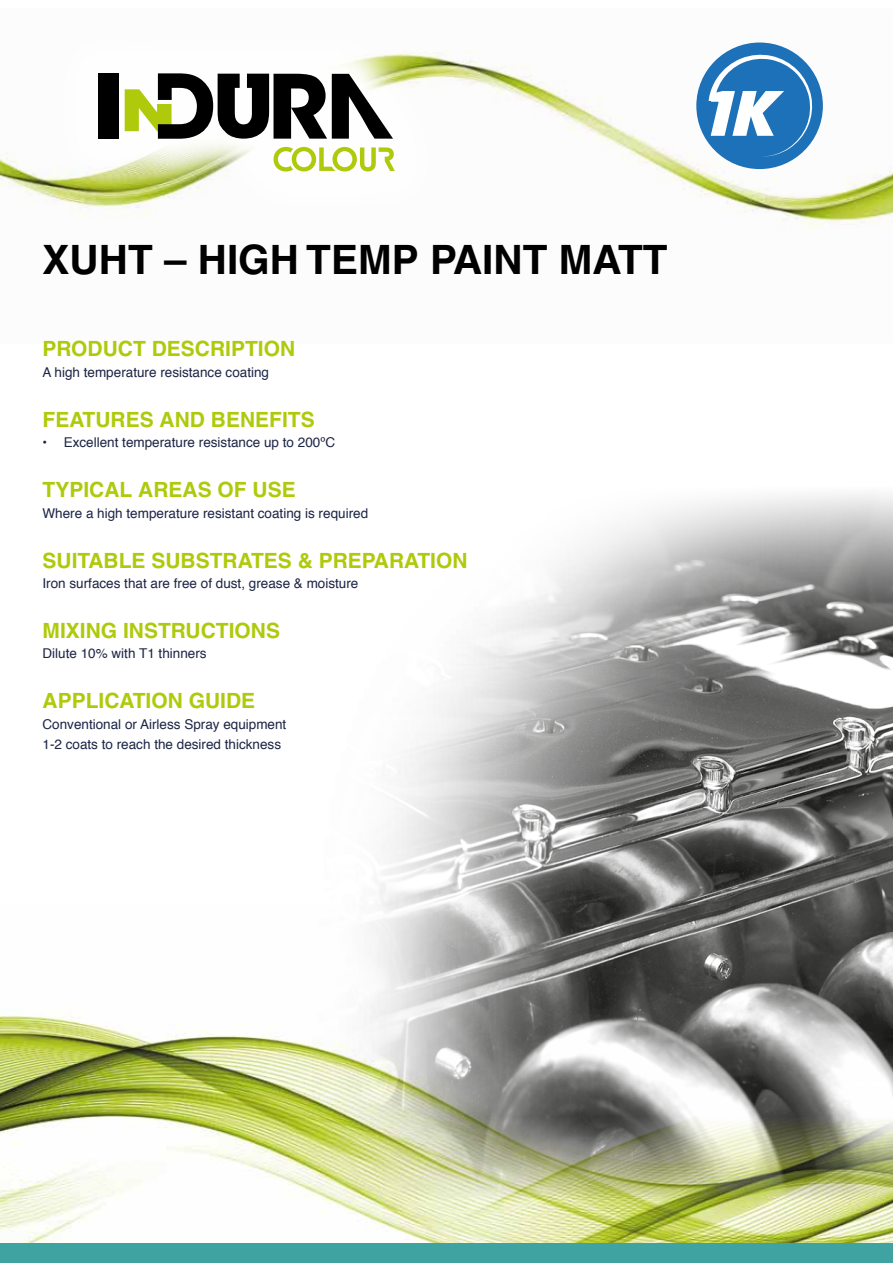
<style>
.page{position:relative;width:893px;height:1263px;background:#fff}
.page>*{position:absolute;margin:0;border:0;box-sizing:border-box;transform-origin:0 0}
.t1{font:italic 800 70.05px "Paralucent";color:#fff}
.t2{font:700 40.5px "Helvetica";color:#000}
.t3{font:700 21px "Helvetica";color:#afca0b}
.t4{font:13.5px/20.4px "Helvetica";color:#1d2545}
</style>
<div class="page">
<img style="left:0;top:42px;width:893px;height:186px">
<div style="left:43px;top:18px;width:406px;height:210px;background:#fff"></div>
<div style="left:99px;top:73px;width:20px;height:66px;background:#000"></div>
<svg style="left:125px;top:73px;width:270px;height:101px"></svg>
<img style="left:0;top:1009px;width:89px;height:235px">
<div style="left:696px;top:43px;width:127px;height:126px;background:#1d71b8;border-radius:50%"></div>
<svg style="left:708px;top:54px;width:105px;height:103px"></svg>
<div style="left:705px;top:102px;width:15px;height:7px;background:#1d71b8"></div>
<div style="left:0;top:1244px;width:893px;height:19px;background:#3fa3a1"></div>
<img style="left:89px;top:494px;width:804px;height:750px">
<h2 class="t2" style="left:43px;top:235px;width:627px">XUHT – HIGH TEMP PAINT MATT</h2>
<h3 class="t3" style="left:43px;top:336px;width:254px">PRODUCT DESCRIPTION</h3>
<p class="t4" style="left:43px;top:363px;width:228px">A high temperature resistance coating</p>
<h3 class="t3" style="left:43px;top:407px;width:274px">FEATURES AND BENEFITS</h3>
<p class="t4" style="left:43px;top:433px;width:294px">• Excellent temperature resistance up to 200ºC</p>
<h3 class="t3" style="left:43px;top:477px;width:255px">TYPICAL AREAS OF USE</h3>
<p class="t4" style="left:43px;top:503px;width:327px">Where a high temperature resistant coating is required</p>
<h3 class="t3" style="left:43px;top:547px;width:427px">SUITABLE SUBSTRATES &amp; PREPARATION</h3>
<p class="t4" style="left:43px;top:574px;width:317px">Iron surfaces that are free of dust, grease &amp; moisture</p>
<h3 class="t3" style="left:43px;top:618px;width:239px">MIXING INSTRUCTIONS</h3>
<p class="t4" style="left:43px;top:644px;width:166px">Dilute 10% with T1 thinners</p>
<h3 class="t3" style="left:43px;top:688px;width:214px">APPLICATION GUIDE</h3>
<p class="t4" style="left:43px;top:714px;width:245px">Conventional or Airless Spray equipment<br>1-2 coats to reach the desired thickness</p>
<h1 class="t1" style="left:706px;top:70px;width:72px">1K</h1>
</div>
